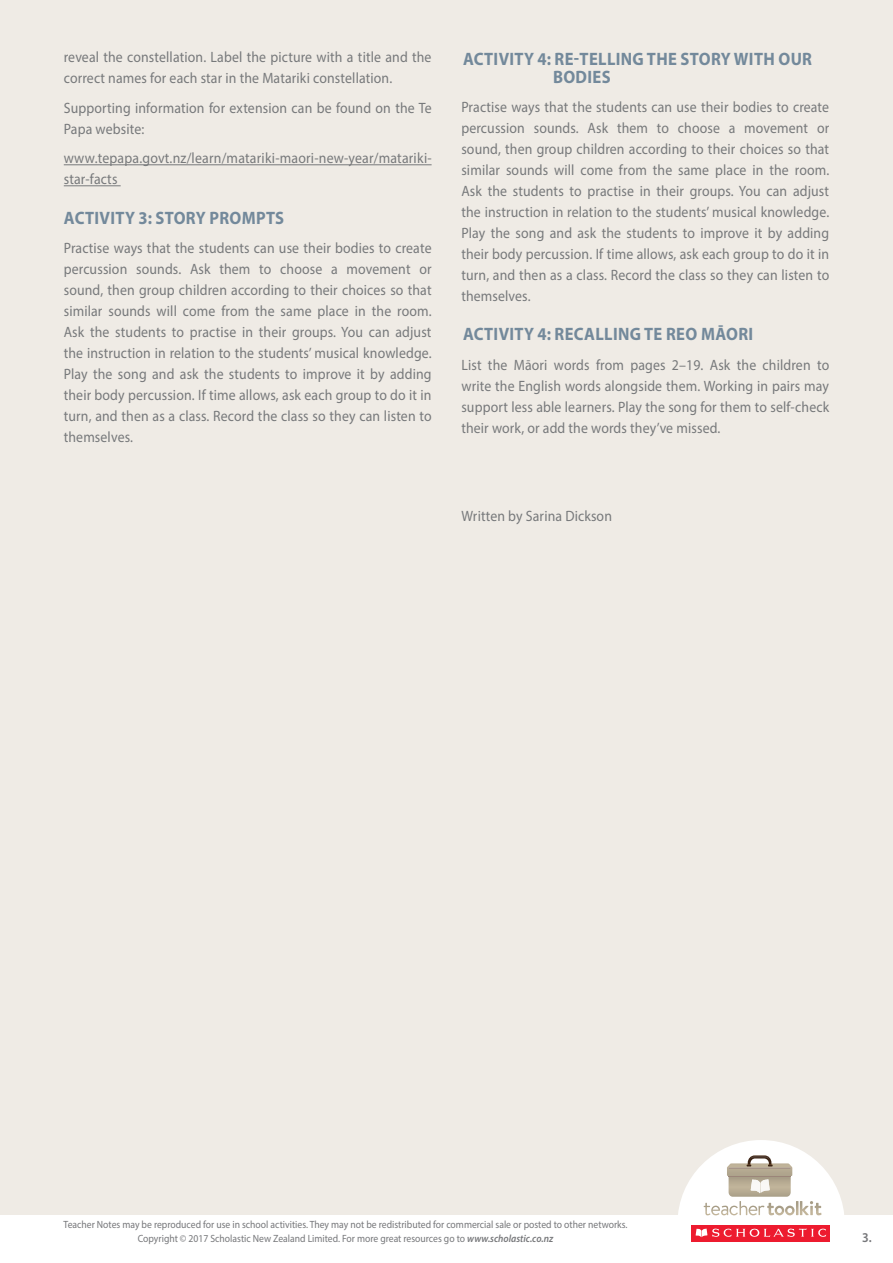
<style>
.page{position:relative;width:893px;height:1263px;background:#efebe5}
.page>*{position:absolute;margin:0;border:0;box-sizing:border-box;transform-origin:0 0}
.t1{font:700 18px/18px "Myriad Pro";letter-spacing:.02em;color:#73899b;scale:.92 1}
.t2{font:15px/21px "Myriad Pro";letter-spacing:.01em;color:#77797b;scale:.92 1}
.t3{font:600 13.5px "Myriad Pro";color:#76777a;scale:.92 1}
.t4{font:10.5px/13.2px "Myriad Pro";color:#76777a;text-align:center;scale:.92 1}
.s1{font-weight:600;font-style:italic}
</style>
<div class="page">
<div style="left:0;top:1215px;width:893px;height:48px;background:#fff"></div>
<svg style="left:678px;top:1140px;width:166px;height:102px"></svg>
<hr style="left:64px;top:164px;width:368px;height:1px;background:#77797b">
<hr style="left:64px;top:185px;width:57px;height:1px;background:#77797b">
<p class="t2" style="left:64px;top:47px;width:401px">reveal the constellation. Label the picture with a title and the correct names for each star in the Matariki constellation.</p>
<p class="t2" style="left:64px;top:97px;width:401px">Supporting information for extension can be found on the Te<br>Papa website:</p>
<p class="t2" style="left:64px;top:148px;width:401px">www.tepapa.govt.nz/learn/matariki-maori-new-year/matariki&shy;star-facts</p>
<p class="t1" style="left:64px;top:208px;width:241px">ACTIVITY 3: STORY PROMPTS</p>
<p class="t2" style="left:64px;top:237px;width:401px;text-align:justify">Practise ways that the students can use their bodies to create percussion sounds. Ask them to choose a movement or sound, then group children according to their choices so that similar sounds will come from the same place in the room.<br>Ask the students to practise in their groups. You can adjust the instruction in relation to the students’ musical knowledge.<br>Play the song and ask the students to improve it by adding their body percussion. If time allows, ask each group to do it in turn, and then as a class. Record the class so they can listen to themselves.</p>
<p class="t1" style="left:553px;top:49px;width:279px;text-indent:-90px">ACTIVITY 4: RE-TELLING THE STORY WITH OUR<br>BODIES</p>
<p class="t2" style="left:461px;top:96px;width:401px;text-align:justify">Practise ways that the students can use their bodies to create percussion sounds. Ask them to choose a movement or sound, then group children according to their choices so that similar sounds will come from the same place in the room.<br>Ask the students to practise in their groups. You can adjust the instruction in relation to the students’ musical knowledge.<br>Play the song and ask the students to improve it by adding their body percussion. If time allows, ask each group to do it in turn, and then as a class. Record the class so they can listen to themselves.</p>
<p class="t1" style="left:463px;top:325px;width:308px">ACTIVITY 4: RECALLING TE REO MĀORI</p>
<p class="t2" style="left:461px;top:354px;width:401px;text-align:justify">List the Māori words from pages 2–19. Ask the children to write the English words alongside them. Working in pairs may support less able learners. Play the song for them to self-check their work, or add the words they’ve missed.</p>
<p class="t2" style="left:461px;top:506px;width:165px">Written by Sarina Dickson</p>
<p class="t4" style="left:64px;top:1218px;width:614px">Teacher Notes may be reproduced for use in school activities. They may not be redistributed for commercial sale or posted to other networks.<br>Copyright © 2017 Scholastic New Zealand Limited. For more great resources go to <span class="s1">www.scholastic.co.nz</span></p>
<p class="t3" style="left:862px;top:1228px;width:12px">3.</p>
</div>
